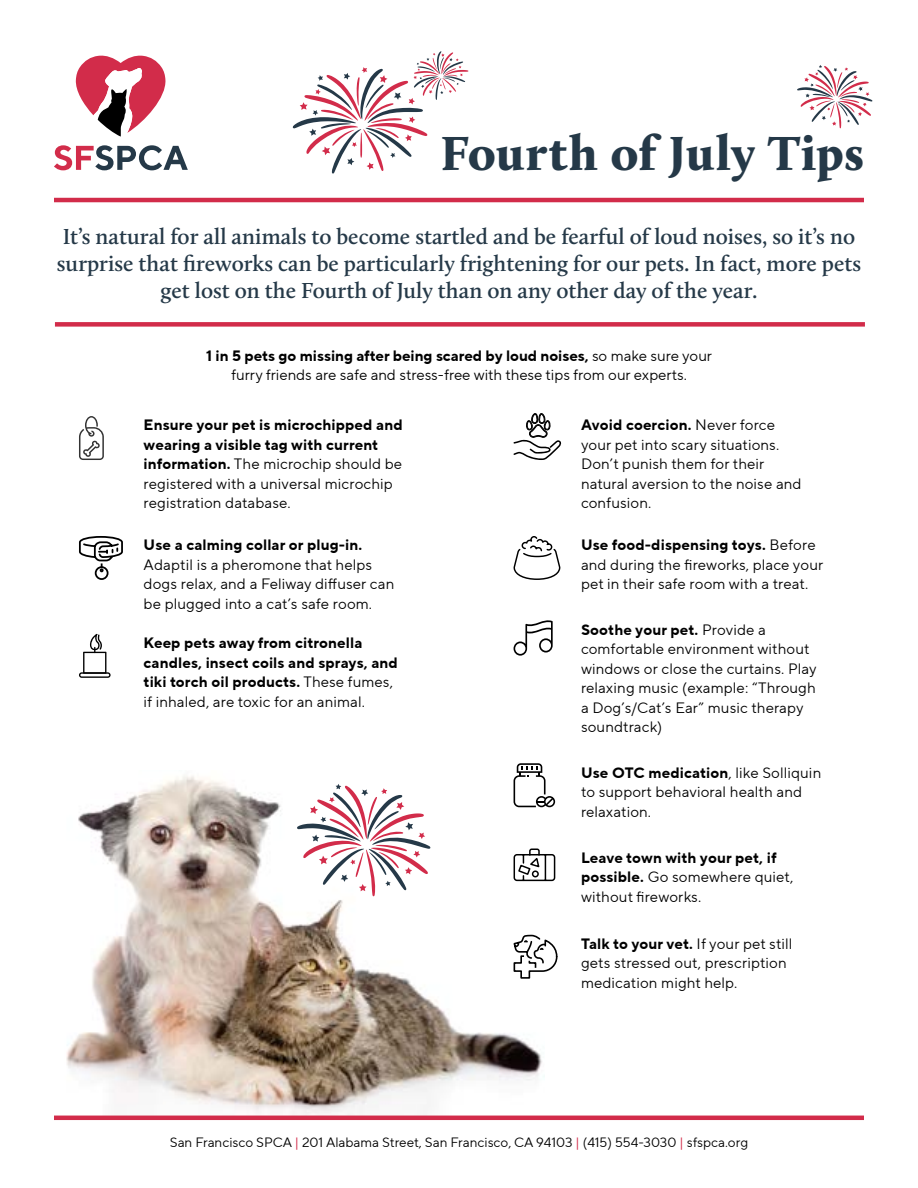
<style>
.page{position:relative;width:918px;height:1188px;background:#fff}
.page>*{position:absolute;margin:0;border:0;box-sizing:border-box;transform-origin:0 0}
.t1{font:900 49.5px "Calluna";letter-spacing:.015em;color:#253948}
.t2{font:600 22.5px/27px "Calluna";color:#253948;text-align:center}
.t3{font:15px/19.5px "TT Norms Pro";letter-spacing:.01em;color:#000}
.t4{font:700 15px/19.5px "TT Norms Pro";letter-spacing:.01em;color:#000}
.t5{font:13.5px "TT Norms Pro";color:#000}
.s1{font-weight:700}
.s2{font-weight:400}
.s3{color:#d22c4a}
</style>
<div class="page">
<img style="left:61px;top:775px;width:484px;height:341px">
<svg style="left:54px;top:145px;width:134px;height:25px"></svg>
<svg style="left:75px;top:55px;width:91px;height:82px"></svg>
<hr style="left:54px;top:1116px;width:810px;height:4px;background:#d22c4a">
<svg style="left:292px;top:51px;width:176px;height:123px"></svg>
<svg style="left:797px;top:65px;width:76px;height:63px"></svg>
<svg style="left:297px;top:784px;width:134px;height:112px"></svg>
<div style="left:95px;top:566px;width:14px;height:14px;border:2px solid #000;border-radius:50%"></div>
<svg style="left:79px;top:536px;width:44px;height:36px"></svg>
<svg style="left:512px;top:934px;width:46px;height:46px"></svg>
<svg style="left:514px;top:620px;width:39px;height:36px"></svg>
<svg style="left:79px;top:634px;width:32px;height:44px"></svg>
<svg style="left:79px;top:416px;width:25px;height:44px"></svg>
<svg style="left:513px;top:848px;width:43px;height:34px"></svg>
<div style="left:55px;top:322px;width:810px;height:5px;background:#d22c4a"></div>
<hr style="left:54px;top:198px;width:810px;height:4px;background:#d22c4a">
<svg style="left:514px;top:763px;width:41px;height:44px"></svg>
<svg style="left:513px;top:536px;width:48px;height:44px"></svg>
<svg style="left:513px;top:413px;width:49px;height:47px"></svg>
<h1 class="t1" style="left:441px;top:123px;width:425px">Fourth of July Tips</h1>
<h2 class="t2" style="left:57px;top:222px;width:806px">It’s natural for all animals to become startled and be fearful of loud noises, so it’s no surprise that fireworks can be particularly frightening for our pets. In fact, more pets get lost on the Fourth of July than on any other day of the year.</h2>
<p class="t3" style="left:206px;top:346px;width:507px;text-align:center"><span class="s1">1 in 5 pets go missing after being scared by loud noises,</span> so make sure your furry friends are safe and stress-free with these tips from our experts.</p>
<p class="t3" style="left:144px;top:415px;width:260px"><span class="s1">Ensure your pet is microchipped and wearing a visible tag with current information.</span> The microchip should be registered with a universal microchip registration database.</p>
<p class="t4" style="left:144px;top:535px;width:220px">Use a calming collar or plug-in.</p>
<p class="t3" style="left:144px;top:555px;width:252px">Adaptil is a pheromone that helps dogs relax, and a Feliway diffuser can be plugged into a cat’s safe room.</p>
<p class="t4" style="left:144px;top:633px;width:256px">Keep pets away from citronella candles, insect coils and sprays, and tiki torch oil products. <span class="s2">These fumes, if inhaled, are toxic for an animal.</span></p>
<p class="t3" style="left:581px;top:415px;width:222px"><span class="s1">Avoid coercion.</span> Never force your pet into scary situations.<br>Don’t punish them for their natural aversion to the noise and confusion.</p>
<p class="t3" style="left:581px;top:535px;width:244px"><span class="s1">Use food-dispensing toys.</span> Before and during the fireworks, place your pet in their safe room with a treat.</p>
<p class="t3" style="left:581px;top:620px;width:237px"><span class="s1">Soothe your pet.</span> Provide a comfortable environment without windows or close the curtains. Play relaxing music (example: “Through a Dog’s/Cat’s Ear” music therapy soundtrack)</p>
<p class="t3" style="left:581px;top:762px;width:242px"><span class="s1">Use OTC medication</span>, like Solliquin to support behavioral health and relaxation.</p>
<p class="t3" style="left:581px;top:847px;width:214px"><span class="s1">Leave town with your pet, if possible.</span> Go somewhere quiet, without fireworks.</p>
<p class="t3" style="left:581px;top:934px;width:213px"><span class="s1">Talk to your vet.</span> If your pet still gets stressed out, prescription medication might help.</p>
<p class="t5" style="left:170px;top:1132px;width:580px">San Francisco SPCA <span class="s3">|</span> 201 Alabama Street, San Francisco, CA 94103 <span class="s3">|</span> (415) 554-3030 <span class="s3">|</span> sfspca.org</p>
</div>
